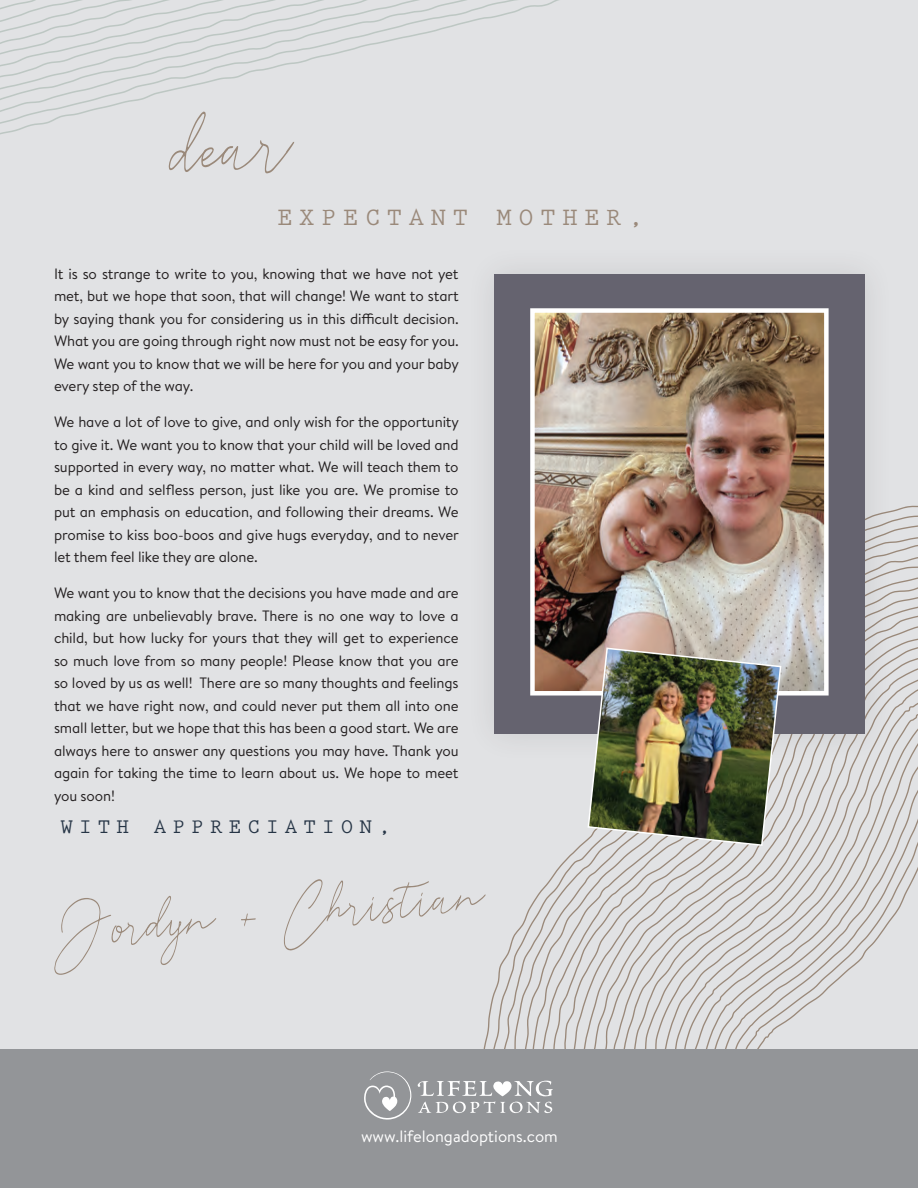
<style>
.page{position:relative;width:918px;height:1188px;background:#e1e2e4}
.page>*{position:absolute;margin:0;border:0;box-sizing:border-box;transform-origin:0 0}
.t1{font:99px "Reman";color:#9a897a}
.t2{font:67.5px "Reman";color:#9a897a}
.t3{font:700 25.5px "Prestige Elite Std";letter-spacing:.26em;color:#9a897a}
.t4{font:700 21px "Prestige Elite Std";letter-spacing:.29em;color:#263546}
.t5{font:16.5px "Brandon Text";color:#fff}
.t6{font:15px/22.5px "Brandon Text";letter-spacing:-.01em;color:#231f20;text-align:justify}
.s1{font-size:67.65px}
</style>
<div class="page">
<svg style="left:483px;top:505px;width:435px;height:545px"></svg>
<div style="left:0;top:1050px;width:918px;height:138px;background:#939598"></div>
<svg style="left:364px;top:1071px;width:48px;height:49px"></svg>
<svg style="left:418px;top:1081px;width:135px;height:32px"></svg>
<div style="left:465px;top:244px;width:430px;height:520px;background:#dedee0"></div>
<div style="left:495px;top:274px;width:370px;height:460px;background:#65636f"></div>
<img style="left:535px;top:313px;width:289px;height:378px">
<div style="left:530px;top:308px;width:299px;height:388px;border:4px solid #fff"></div>
<img style="left:587px;top:647px;width:195px;height:200px">
<svg style="left:0;top:1px;width:554px;height:117px"></svg>
<svg style="left:0;top:1px;width:551px;height:104px"></svg>
<svg style="left:0;top:1px;width:548px;height:94px"></svg>
<svg style="left:0;top:1px;width:546px;height:83px"></svg>
<svg style="left:0;top:0;width:543px;height:76px"></svg>
<h1 class="t1" style="left:168px;top:89px;width:120px;rotate:-5deg">dear</h1>
<h3 class="t3" style="left:277px;top:203px;width:368px">EXPECTANT MOTHER,</h3>
<p class="t6" style="left:54px;top:262px;width:406px">It is so strange to write to you, knowing that we have not yet met, but we hope that soon, that will change! We want to start by saying thank you for considering us in this difficult decision.<br>What you are going through right now must not be easy for you.<br>We want you to know that we will be here for you and your baby every step of the way.</p>
<p class="t6" style="left:54px;top:410px;width:407px">We have a lot of love to give, and only wish for the opportunity to give it. We want you to know that your child will be loved and supported in every way, no matter what. We will teach them to be a kind and selfless person, just like you are. We promise to put an emphasis on education, and following their dreams. We promise to kiss boo-boos and give hugs everyday, and to never let them feel like they are alone.</p>
<p class="t6" style="left:54px;top:581px;width:406px">We want you to know that the decisions you have made and are making are unbelievably brave. There is no one way to love a child, but how lucky for yours that they will get to experience so much love from so many people! Please know that you are so loved by us as well! There are so many thoughts and feelings that we have right now, and could never put them all into one small letter, but we hope that this has been a good start. We are always here to answer any questions you may have. Thank you again for taking the time to learn about us. We hope to meet you soon!</p>
<h3 class="t4" style="left:60px;top:815px;width:332px">WITH APPRECIATION,</h3>
<h2 class="t2" style="left:47px;top:889px;width:436px;rotate:-5deg">Jordyn <span class="s1">+</span> Christian</h2>
<p class="t5" style="left:361px;top:1125px;width:198px">www.lifelongadoptions.com</p>
</div>
